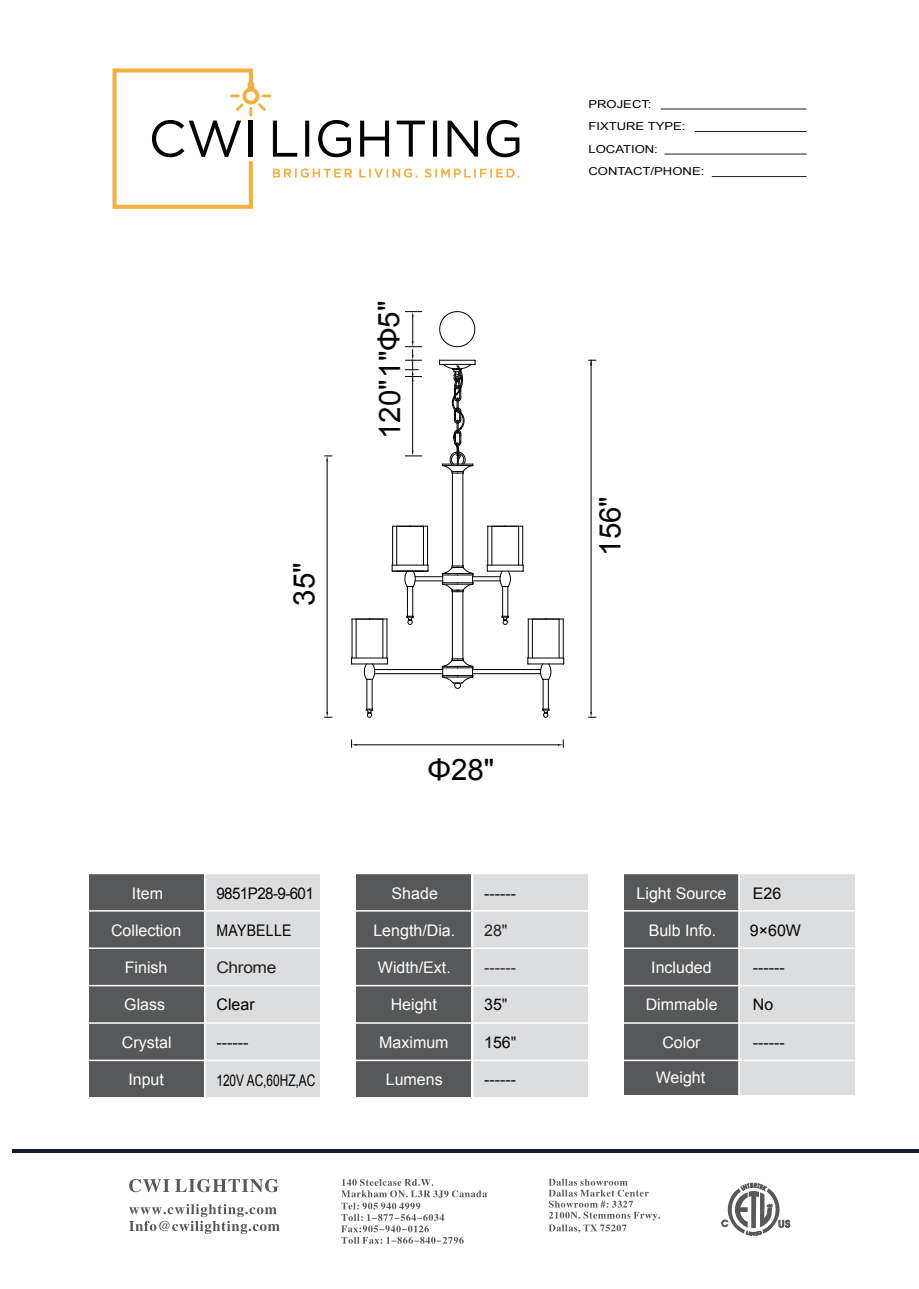
<style>
.page{position:relative;width:919px;height:1289px;background:#fff}
.page>*{position:absolute;margin:0;border:0;box-sizing:border-box;transform-origin:0 0}
.t1{font:29.55px "Arial";color:#030303}
.t2{font:16.05px "Arial";color:#fff}
.t3{font:16.05px "Arial";color:#030303}
.t4{font:16.05px "Arial";color:#030303;scale:.74 1}
.t5{font:16.05px "Arial";letter-spacing:-.04em;color:#030303;scale:.95 1}
.t6{font:16.05px "Arial";letter-spacing:-.02em;color:#231f20}
.t7{font:16.05px "Arial";letter-spacing:.02em;color:#030303;scale:.88 1}
.t8{font:16.05px "Arial";letter-spacing:-.02em;color:#231f20;scale:1.08 1}
.t9{font:10.95px/22.4px "Arial";color:#030303;scale:1.19 1}
.s1{color:#000}
.s2{color:#231f20}
</style>
<div class="page">
<hr style="left:12px;top:1149px;width:906px;height:4px;background:#171836">
<div style="left:624px;top:873px;width:114px;height:221px;background:#57585a"></div>
<div style="left:89px;top:873px;width:115px;height:224px;background:#57585a"></div>
<div style="left:356px;top:873px;width:115px;height:224px;background:#57585a"></div>
<div style="left:740px;top:873px;width:115px;height:221px;background:#dcdddf"></div>
<div style="left:205px;top:873px;width:115px;height:224px;background:#dcdddf"></div>
<div style="left:472px;top:873px;width:115px;height:224px;background:#dcdddf"></div>
<hr style="left:88px;top:872px;width:767px;height:2px;background:#fff">
<hr style="left:88px;top:910px;width:767px;height:1px;background:#fff">
<hr style="left:88px;top:947px;width:767px;height:2px;background:#fff">
<hr style="left:88px;top:984px;width:767px;height:2px;background:#fff">
<hr style="left:88px;top:1022px;width:767px;height:1px;background:#fff">
<hr style="left:88px;top:1059px;width:767px;height:2px;background:#fff">
<hr style="left:204px;top:857px;width:2px;height:240px;background:#fff">
<hr style="left:472px;top:857px;width:1px;height:240px;background:#fff">
<hr style="left:452px;top:473px;width:1px;height:93px;background:#030303">
<hr style="left:452px;top:591px;width:1px;height:68px;background:#030303">
<hr style="left:462px;top:473px;width:1px;height:93px;background:#030303">
<hr style="left:462px;top:591px;width:1px;height:69px;background:#030303">
<hr style="left:352px;top:663px;width:35px;height:1px;background:#030303">
<hr style="left:351px;top:657px;width:36px;height:1px;background:#030303">
<hr style="left:366px;top:679px;width:1px;height:30px;background:#030303">
<hr style="left:372px;top:679px;width:1px;height:30px;background:#030303">
<svg style="left:363px;top:663px;width:12px;height:17px"></svg>
<svg style="left:365px;top:708px;width:8px;height:10px"></svg>
<hr style="left:374px;top:673px;width:68px;height:1px;background:#030303">
<hr style="left:374px;top:669px;width:68px;height:1px;background:#030303">
<hr style="left:392px;top:564px;width:36px;height:1px;background:#030303">
<hr style="left:407px;top:586px;width:1px;height:30px;background:#030303">
<hr style="left:412px;top:586px;width:1px;height:30px;background:#030303">
<svg style="left:406px;top:616px;width:8px;height:9px"></svg>
<hr style="left:487px;top:570px;width:36px;height:1px;background:#030303">
<hr style="left:487px;top:564px;width:36px;height:1px;background:#030303">
<hr style="left:507px;top:586px;width:1px;height:30px;background:#030303">
<hr style="left:502px;top:586px;width:1px;height:30px;background:#030303">
<svg style="left:501px;top:616px;width:8px;height:9px"></svg>
<hr style="left:528px;top:663px;width:35px;height:1px;background:#030303">
<hr style="left:527px;top:657px;width:36px;height:1px;background:#030303">
<svg style="left:527px;top:658px;width:2px;height:6px"></svg>
<hr style="left:548px;top:679px;width:1px;height:30px;background:#030303">
<hr style="left:542px;top:679px;width:1px;height:30px;background:#030303">
<svg style="left:539px;top:663px;width:12px;height:17px"></svg>
<svg style="left:542px;top:708px;width:8px;height:10px"></svg>
<hr style="left:472px;top:673px;width:68px;height:1px;background:#030303">
<hr style="left:472px;top:669px;width:68px;height:1px;background:#030303">
<svg style="left:442px;top:658px;width:31px;height:31px"></svg>
<hr style="left:392px;top:526px;width:1px;height:39px;background:#030303">
<hr style="left:396px;top:526px;width:1px;height:39px;background:#030303">
<hr style="left:427px;top:526px;width:1px;height:39px;background:#030303">
<svg style="left:393px;top:526px;width:34px;height:1px"></svg>
<hr style="left:423px;top:526px;width:1px;height:39px;background:#030303">
<svg style="left:392px;top:565px;width:119px;height:27px"></svg>
<hr style="left:487px;top:526px;width:1px;height:39px;background:#030303">
<hr style="left:491px;top:526px;width:1px;height:39px;background:#030303">
<hr style="left:522px;top:526px;width:1px;height:39px;background:#030303">
<svg style="left:487px;top:526px;width:35px;height:1px"></svg>
<hr style="left:518px;top:526px;width:1px;height:39px;background:#030303">
<hr style="left:528px;top:619px;width:1px;height:39px;background:#030303">
<hr style="left:532px;top:619px;width:1px;height:39px;background:#030303">
<hr style="left:563px;top:619px;width:1px;height:39px;background:#030303">
<svg style="left:528px;top:618px;width:35px;height:1px"></svg>
<hr style="left:558px;top:619px;width:1px;height:39px;background:#030303">
<hr style="left:351px;top:619px;width:1px;height:39px;background:#030303">
<hr style="left:356px;top:619px;width:1px;height:39px;background:#030303">
<hr style="left:386px;top:619px;width:1px;height:39px;background:#030303">
<svg style="left:352px;top:618px;width:35px;height:1px"></svg>
<hr style="left:382px;top:619px;width:1px;height:39px;background:#030303">
<svg style="left:439px;top:311px;width:36px;height:36px"></svg>
<svg style="left:439px;top:360px;width:36px;height:113px"></svg>
<hr style="left:412px;top:382px;width:1px;height:68px;background:#030303">
<svg style="left:405px;top:311px;width:16px;height:71px"></svg>
<svg style="left:405px;top:450px;width:16px;height:6px"></svg>
<hr style="left:327px;top:461px;width:1px;height:251px;background:#030303">
<svg style="left:325px;top:455px;width:7px;height:6px"></svg>
<svg style="left:325px;top:712px;width:7px;height:5px"></svg>
<hr style="left:590px;top:360px;width:1px;height:352px;background:#030303">
<svg style="left:588px;top:360px;width:8px;height:5px"></svg>
<svg style="left:588px;top:712px;width:8px;height:5px"></svg>
<hr style="left:357px;top:744px;width:201px;height:1px;background:#030303">
<svg style="left:351px;top:740px;width:6px;height:7px"></svg>
<svg style="left:558px;top:740px;width:6px;height:7px"></svg>
<svg style="left:721px;top:1182px;width:69px;height:53px"></svg>
<svg style="left:341px;top:1178px;width:146px;height:65px"></svg>
<svg style="left:548px;top:1178px;width:112px;height:54px"></svg>
<svg style="left:129px;top:1178px;width:149px;height:14px"></svg>
<svg style="left:129px;top:1204px;width:150px;height:29px"></svg>
<hr style="left:660px;top:109px;width:146px;height:1px;background:#231f20">
<hr style="left:694px;top:131px;width:112px;height:1px;background:#231f20">
<hr style="left:664px;top:154px;width:142px;height:1px;background:#231f20">
<hr style="left:711px;top:176px;width:95px;height:1px;background:#231f20">
<svg style="left:112px;top:68px;width:407px;height:141px"></svg>
<h1 class="t1" style="left:284px;top:605px;width:45px;rotate:-90deg">35"</h1>
<h1 class="t1" style="left:370px;top:439px;width:140px;rotate:-90deg">120"1"<span class="s1">Φ</span>5"</h1>
<h1 class="t1" style="left:427px;top:750px;width:68px"><span class="s1">Φ</span>28"</h1>
<p class="t2" style="left:132px;top:882px;width:33px">Item</p>
<p class="t2" style="left:111px;top:920px;width:72px">Collection</p>
<p class="t2" style="left:125px;top:957px;width:44px">Finish</p>
<p class="t2" style="left:124px;top:994px;width:42px">Glass</p>
<p class="t2" style="left:122px;top:1031px;width:51px">Crystal</p>
<p class="t2" style="left:128px;top:1068px;width:37px">Input</p>
<p class="t5" style="left:216px;top:882px;width:104px">9851P28-9-601</p>
<p class="t2" style="left:391px;top:882px;width:48px">Shade</p>
<p class="t2" style="left:373px;top:920px;width:83px">Length/Dia.</p>
<p class="t2" style="left:378px;top:957px;width:74px">Width/Ext.</p>
<p class="t2" style="left:391px;top:994px;width:48px">Height</p>
<p class="t2" style="left:379px;top:1031px;width:71px">Maximum</p>
<p class="t3" style="left:484px;top:882px;width:33px">------</p>
<p class="t6" style="left:484px;top:920px;width:25px">28"</p>
<p class="t7" style="left:216px;top:920px;width:87px">MAYBELLE</p>
<p class="t8" style="left:216px;top:957px;width:57px">Chrome</p>
<p class="t6" style="left:484px;top:957px;width:33px">------</p>
<p class="t3" style="left:484px;top:994px;width:25px">35<span class="s2">"</span></p>
<p class="t3" style="left:484px;top:1031px;width:34px">156<span class="s2">"</span></p>
<p class="t3" style="left:484px;top:1068px;width:33px">------</p>
<p class="t3" style="left:216px;top:994px;width:40px">Clear</p>
<p class="t3" style="left:216px;top:1031px;width:33px">------</p>
<p class="t4" style="left:216px;top:1069px;width:135px">120V AC,60HZ,AC</p>
<p class="t2" style="left:386px;top:1068px;width:58px">Lumens</p>
<p class="t9" style="left:588px;top:93px;width:99px">PROJECT:<br>FIXTURE TYPE:<br>LOCATION:<br>CONTACT/PHONE:</p>
<h1 class="t1" style="left:590px;top:556px;width:61px;rotate:-90deg">156"</h1>
<p class="t2" style="left:636px;top:882px;width:91px">Light Source</p>
<p class="t2" style="left:648px;top:920px;width:69px">Bulb Info.</p>
<p class="t2" style="left:651px;top:957px;width:62px">Included</p>
<p class="t2" style="left:645px;top:994px;width:73px">Dimmable</p>
<p class="t2" style="left:662px;top:1031px;width:40px">Color</p>
<p class="t2" style="left:655px;top:1066px;width:51px">Weight</p>
<p class="t3" style="left:752px;top:882px;width:30px">E26</p>
<p class="t3" style="left:749px;top:920px;width:53px">9×60W</p>
<p class="t3" style="left:752px;top:957px;width:33px">------</p>
<p class="t3" style="left:752px;top:994px;width:22px">No</p>
<p class="t3" style="left:752px;top:1031px;width:33px">------</p>
</div>
